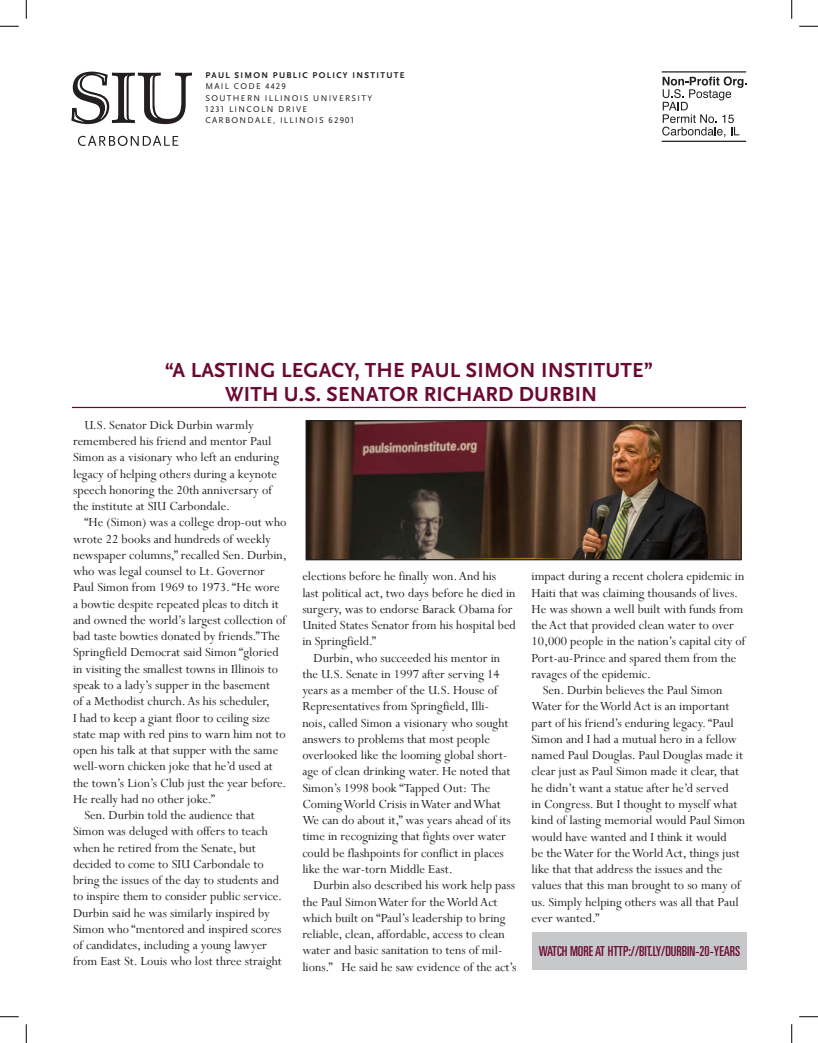
<style>
.page{position:relative;width:818px;height:1043px;background:#fff}
.page>*{position:absolute;margin:0;border:0;box-sizing:border-box;transform-origin:0 0}
.t1{font:700 21.25px "Scala Sans OT";letter-spacing:.01em;color:#6c0932}
.t2{font:13.75px/16.2px "Perpetua";color:#231f20}
.t3{font:ultra-condensed 13.75px "Univers LT Pro";color:#6c0932}
.t4{font:8.75px "Scala Sans OT";letter-spacing:.15em;color:#231f20}
.t5{font:700 8.75px "Scala Sans OT";letter-spacing:.15em;color:#231f20}
</style>
<div class="page">
<svg style="left:78px;top:136px;width:100px;height:10px"></svg>
<svg style="left:71px;top:72px;width:121px;height:52px"></svg>
<svg style="left:662px;top:77px;width:84px;height:60px"></svg>
<hr style="left:661px;top:71px;width:85px;height:1px;background:#231f20">
<hr style="left:661px;top:141px;width:85px;height:1px;background:#231f20">
<div style="left:532px;top:932px;width:214px;height:37px;background:#c7c8ca"></div>
<hr style="left:72px;top:407px;width:674px;height:1px;background:#6c0932">
<img style="left:307px;top:422px;width:432px;height:136px">
<div style="left:305px;top:420px;width:436px;height:140px;border:1px solid #231f20"></div>
<svg style="left:0;top:25px;width:19px;height:2px"></svg>
<svg style="left:799px;top:25px;width:19px;height:2px"></svg>
<svg style="left:0;top:1016px;width:19px;height:1px"></svg>
<svg style="left:799px;top:1016px;width:19px;height:1px"></svg>
<svg style="left:25px;top:0;width:2px;height:19px"></svg>
<svg style="left:25px;top:1024px;width:2px;height:18px"></svg>
<svg style="left:791px;top:0;width:1px;height:19px"></svg>
<svg style="left:791px;top:1024px;width:1px;height:18px"></svg>
<p class="t5" style="left:205px;top:70px;width:201px">PAUL SIMON PUBLIC POLICY INSTITUTE</p>
<p class="t4" style="left:205px;top:82px;width:82px">MAIL CODE 4429</p>
<p class="t4" style="left:205px;top:93px;width:168px">SOUTHERN ILLINOIS UNIVERSITY</p>
<p class="t4" style="left:205px;top:104px;width:103px">1231 LINCOLN DRIVE</p>
<p class="t4" style="left:205px;top:115px;width:150px">CARBONDALE, ILLINOIS 62901</p>
<p class="t1" style="left:165px;top:358px;width:490px">“A LASTING LEGACY, THE PAUL SIMON INSTITUTE”</p>
<p class="t1" style="left:225px;top:382px;width:374px">WITH U.S. SENATOR RICHARD DURBIN</p>
<p class="t2" style="left:73px;top:416px;width:207px;text-indent:11px">U.S. Senator Dick Durbin warmly remembered his friend and mentor Paul Simon as a visionary who left an enduring legacy of helping others during a keynote speech honoring the 20th anniversary of the institute at SIU Carbondale.</p>
<p class="t2" style="left:73px;top:514px;width:215px;text-indent:11px">“He (Simon) was a college drop-out who wrote 22 books and hundreds of weekly newspaper columns,” recalled Sen. Durbin, who was legal counsel to Lt. Governor Paul Simon from 1969 to 1973. “He wore a bowtie despite repeated pleas to ditch it and owned the world’s largest collection of bad taste bowties donated by friends.” The Springfield Democrat said Simon “gloried in visiting the smallest towns in Illinois to speak to a lady’s supper in the basement<br>of a Methodist church. As his scheduler,<br>I had to keep a giant floor to ceiling size state map with red pins to warn him not to open his talk at that supper with the same well-worn chicken joke that he’d used at the town’s Lion’s Club just the year before.<br>He really had no other joke.”</p>
<p class="t2" style="left:73px;top:806px;width:210px;text-indent:11px">Sen. Durbin told the audience that Simon was deluged with offers to teach when he retired from the Senate, but decided to come to SIU Carbondale to bring the issues of the day to students and to inspire them to consider public service.<br>Durbin said he was similarly inspired by Simon who “mentored and inspired scores of candidates, including a young lawyer from East St. Louis who lost three straight</p>
<p class="t2" style="left:302px;top:568px;width:215px">elections before he finally won. And his last political act, two days before he died in surgery, was to endorse Barack Obama for United States Senator from his hospital bed in Springfield.”</p>
<p class="t2" style="left:302px;top:649px;width:210px;text-indent:11px">Durbin, who succeeded his mentor in the U.S. Senate in 1997 after serving 14 years as a member of the U.S. House of Representatives from Springfield, Illi&shy;nois, called Simon a visionary who sought answers to problems that most people overlooked like the looming global short&shy;age of clean drinking water. He noted that Simon’s 1998 book “Tapped Out: The Coming World Crisis in Water and What We can do about it,” was years ahead of its time in recognizing that fights over water could be flashpoints for conflict in places like the war-torn Middle East.</p>
<p class="t2" style="left:302px;top:876px;width:216px;text-indent:11px">Durbin also described his work help pass the Paul Simon Water for the World Act which built on “Paul’s leadership to bring reliable, clean, affordable, access to clean water and basic sanitation to tens of mil&shy;lions.” He said he saw evidence of the act’s</p>
<p class="t2" style="left:531px;top:568px;width:215px">impact during a recent cholera epidemic in Haiti that was claiming thousands of lives.<br>He was shown a well built with funds from the Act that provided clean water to over 10,000 people in the nation’s capital city of Port-au-Prince and spared them from the ravages of the epidemic.</p>
<p class="t2" style="left:531px;top:682px;width:215px;text-indent:11px">Sen. Durbin believes the Paul Simon Water for the World Act is an important part of his friend’s enduring legacy. “Paul Simon and I had a mutual hero in a fellow named Paul Douglas. Paul Douglas made it clear just as Paul Simon made it clear, that he didn’t want a statue after he’d served<br>in Congress. But I thought to myself what kind of lasting memorial would Paul Simon would have wanted and I think it would<br>be the Water for the World Act, things just like that that address the issues and the values that this man brought to so many of us. Simply helping others was all that Paul ever wanted.”</p>
<p class="t3" style="left:539px;top:943px;width:203px">WATCH MORE AT HTTP://BIT.LY/DURBIN-20-YEARS</p>
</div>
